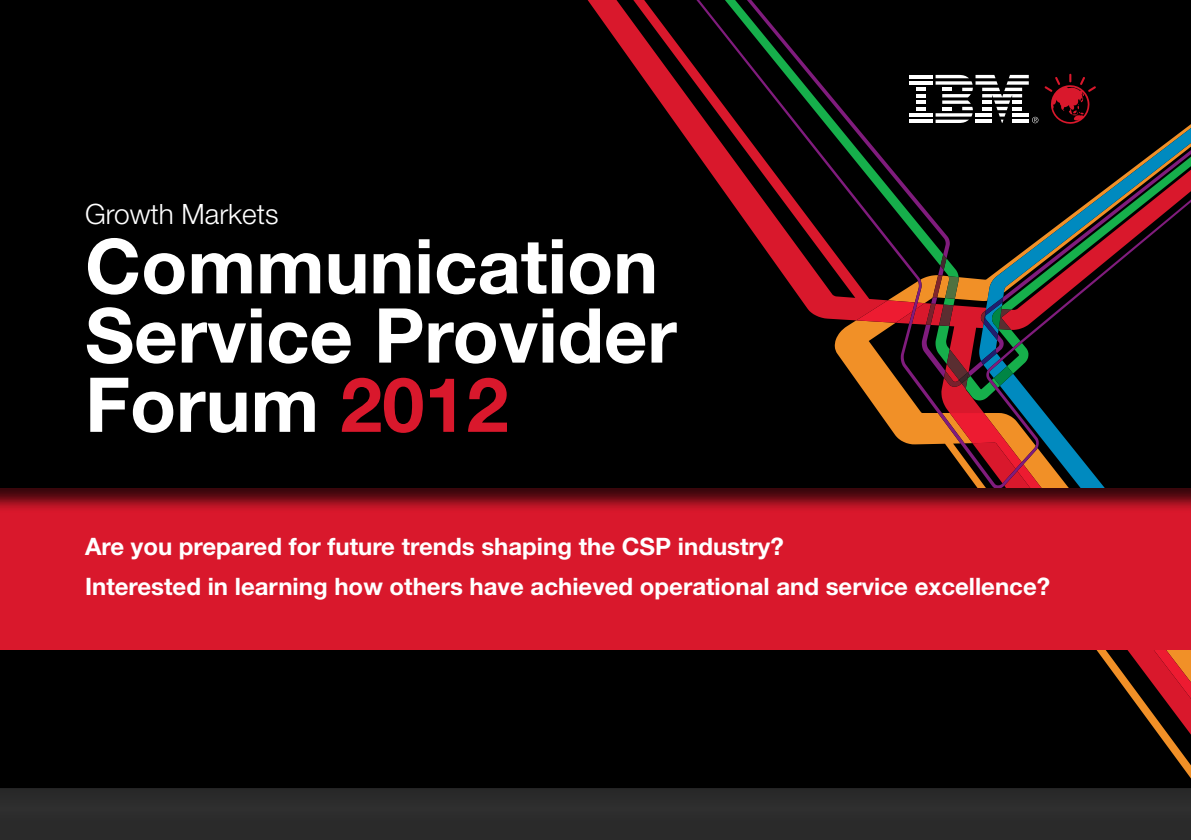
<style>
.page{position:relative;width:1191px;height:840px;background:#fff}
.page>*{position:absolute;margin:0;border:0;box-sizing:border-box;transform-origin:0 0}
.t1{font:700 75.6px/69.2px "Helvetica Neue LT Std";color:#fff}
.t2{font:300 28px "Helvetica Neue LT Std";color:#fff}
.t3{font:700 24px/40.2px "Helvetica Neue LT Std";color:#fff}
.s1{color:#d9182c}
</style>
<div class="page">
<div style="left:0;top:0;width:1191px;height:839px;background:#000"></div>
<svg style="left:587px;top:0;width:92px;height:128px"></svg>
<svg style="left:1097px;top:651px;width:94px;height:128px"></svg>
<svg style="left:679px;top:0;width:512px;height:485px"></svg>
<svg style="left:724px;top:0;width:225px;height:377px"></svg>
<svg style="left:926px;top:150px;width:265px;height:250px"></svg>
<div style="left:0;top:485px;width:1191px;height:166px;background:#000;opacity:.75"></div>
<svg style="left:1044px;top:74px;width:51px;height:51px"></svg>
<hr style="left:909px;top:75px;width:23px;height:3px;background:#fff">
<hr style="left:909px;top:81px;width:23px;height:4px;background:#fff">
<hr style="left:909px;top:113px;width:23px;height:3px;background:#fff">
<svg style="left:915px;top:107px;width:10px;height:3px"></svg>
<hr style="left:915px;top:100px;width:10px;height:4px;background:#fff">
<svg style="left:915px;top:88px;width:10px;height:9px"></svg>
<hr style="left:909px;top:119px;width:23px;height:4px;background:#fff">
<svg style="left:935px;top:75px;width:103px;height:48px"></svg>
<div style="left:0;top:788px;width:1191px;height:51px;background:#2a2a2a"></div>
<p class="t2" style="left:85px;top:197px;width:195px">Growth Markets</p>
<h1 class="t1" style="left:85px;top:230px;width:593px">Communication<br>Service Provider<br>Forum <span class="s1">2012</span></h1>
<p class="t3" style="left:85px;top:525px;width:966px">Are you prepared for future trends shaping the CSP industry?<br>Interested in learning how others have achieved operational and service excellence?</p>
</div>
